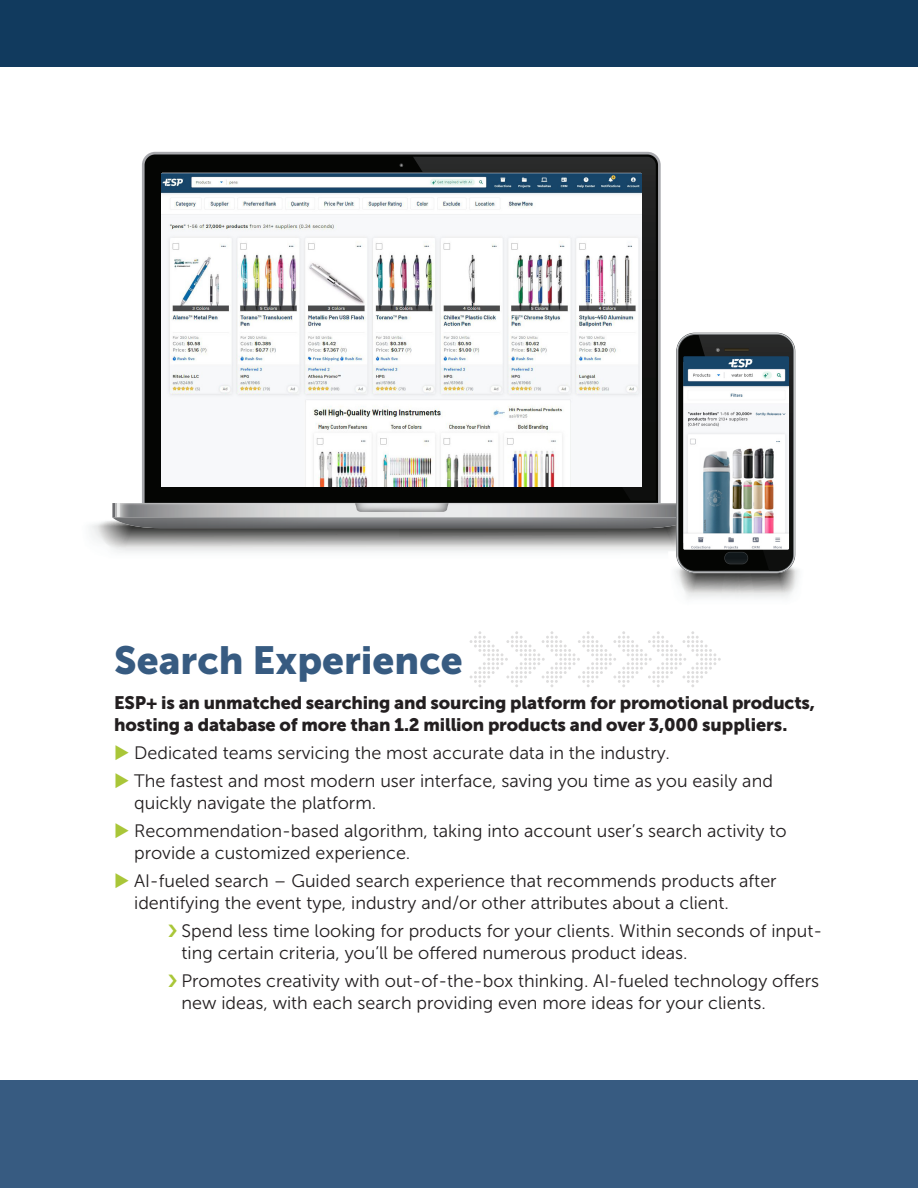
<style>
.page{position:relative;width:918px;height:1188px;background:#fff}
.page>*{position:absolute;margin:0;border:0;box-sizing:border-box;transform-origin:0 0}
.Product{font:39px "Museo Sans 900";color:#375b81}
.Copy-Bullets{font:18px/21.6px "Museo Sans 300";color:#231f20}
.t1{font:18px/21.6px "Museo Sans 900";letter-spacing:-.01em;color:#231f20}
.s1{color:#a9c638}
</style>
<div class="page">
<div style="left:0;top:1080px;width:918px;height:108px;background:#375b81"></div>
<div style="left:0;top:0;width:918px;height:67px;background:#113a5e"></div>
<img style="left:90px;top:520px;width:586px;height:33px">
<svg style="left:145px;top:154px;width:513px;height:349px;background:#0b0c0b"></svg>
<img style="left:120px;top:503px;width:556px;height:14px">
<img style="left:112px;top:517px;width:564px;height:11px">
<img style="left:355px;top:503px;width:93px;height:9px">
<img style="left:413px;top:157px;width:243px;height:344px">
<svg style="left:399px;top:163px;width:4px;height:4px"></svg>
<svg style="left:470px;top:631px;width:251px;height:56px"></svg>
<img style="left:161px;top:174px;width:480px;height:236px">
<img style="left:162px;top:191px;width:479px;height:296px">
<img style="left:668px;top:551px;width:131px;height:48px">
<div style="left:679px;top:335px;width:114px;height:236px;background:#040503;border-radius:16px"></div>
<svg style="left:699px;top:335px;width:94px;height:237px"></svg>
<img style="left:683px;top:356px;width:106px;height:194px">
<p class="Product" style="left:114px;top:638px;width:350px">Search Experience</p>
<p class="t1" style="left:114px;top:692px;width:702px">ESP+ is an unmatched searching and sourcing platform for promotional products, hosting a database of more than 1.2 million products and over 3,000 suppliers.</p>
<p class="Copy-Bullets" style="left:114px;top:742px;width:557px"><span class="s1">◆</span> Dedicated teams servicing the most accurate data in the industry.</p>
<p class="Copy-Bullets" style="left:134px;top:771px;width:640px;text-indent:-20px"><span class="s1">◆</span> The fastest and most modern user interface, saving you time as you easily and quickly navigate the platform.</p>
<p class="Copy-Bullets" style="left:134px;top:821px;width:654px;text-indent:-20px"><span class="s1">◆</span> Recommendation-based algorithm, taking into account user’s search activity to provide a customized experience.</p>
<p class="Copy-Bullets" style="left:134px;top:870px;width:644px;text-indent:-20px"><span class="s1">◆</span> AI-fueled search – Guided search experience that recommends products after identifying the event type, industry and/or other attributes about a client.</p>
<p class="Copy-Bullets" style="left:182px;top:920px;width:642px">Spend less time looking for products for your clients. Within seconds of input&shy;ting certain criteria, you’ll be offered numerous product ideas.</p>
<p class="Copy-Bullets" style="left:182px;top:970px;width:639px">Promotes creativity with out-of-the-box thinking. AI-fueled technology offers new ideas, with each search providing even more ideas for your clients.</p>
</div>
